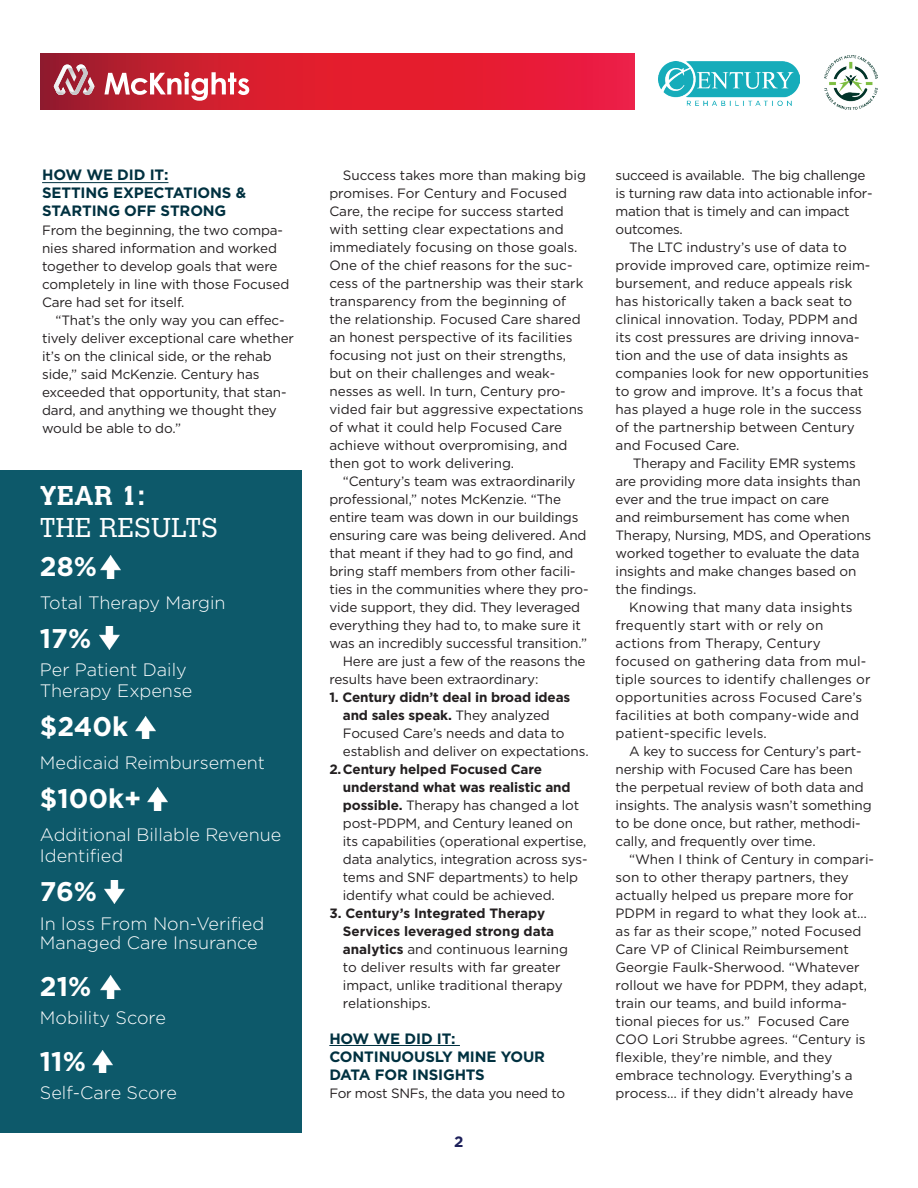
<style>
.page{position:relative;width:918px;height:1188px;background:#fff}
.page>*{position:absolute;margin:0;border:0;box-sizing:border-box;transform-origin:0 0}
.t1{font:700 27px "Gotham";color:#fff}
.t2{font:300 27px "Calvert MT Std";letter-spacing:.01em;color:#fff}
.t3{font:700 27px "Calvert MT Std";color:#fff}
.t4{font:300 18px/21px "Gotham";color:#fff}
.t5{font:700 15px/18px "Gotham";letter-spacing:-.01em;color:#003140}
.t6{font:700 15px "Gotham";color:#1d205a}
.t7{font:13.5px/18px "Gotham";letter-spacing:-.01em;color:#231f20}
.t8{font:13.5px "Gotham";letter-spacing:.01em;color:#231f20}
.s1{color:#003242}
.s2{font-weight:700}
</style>
<div class="page">
<svg style="left:41px;top:53px;width:594px;height:56px"></svg>
<svg style="left:104px;top:72px;width:145px;height:29px"></svg>
<svg style="left:54px;top:65px;width:40px;height:30px"></svg>
<img style="left:658px;top:62px;width:141px;height:43px">
<img style="left:824px;top:55px;width:53px;height:54px">
<hr style="left:329px;top:1045px;width:131px;height:1px;background:#003140">
<hr style="left:42px;top:182px;width:126px;height:1px;background:#003140">
<div style="left:0;top:470px;width:302px;height:663px;background:#0d596a"></div>
<img style="left:101px;top:556px;width:20px;height:22px">
<img style="left:147px;top:788px;width:20px;height:22px">
<img style="left:99px;top:627px;width:20px;height:22px">
<img style="left:136px;top:716px;width:20px;height:23px">
<img style="left:104px;top:881px;width:20px;height:22px">
<img style="left:92px;top:1050px;width:20px;height:23px">
<img style="left:101px;top:975px;width:20px;height:23px">
<p class="t5" style="left:42px;top:166px;width:206px">HOW WE DID IT:<br>SETTING EXPECTATIONS &amp;<br>STARTING OFF STR<span class="s1">O</span>NG</p>
<p class="t7" style="left:42px;top:221px;width:249px">From the beginning, the two compa&shy;nies shared information and worked together to develop goals that were completely in line with those Focused Care had set for itself.</p>
<p class="t7" style="left:42px;top:311px;width:253px;text-indent:14px">“That’s the only way you can effec&shy;tively deliver exceptional care whether it’s on the clinical side, or the rehab side,” said McKenzie. Century has exceeded that opportunity, that stan&shy;dard, and anything we thought they would be able to do.”</p>
<h1 class="t3" style="left:40px;top:478px;width:107px">YEAR 1:</h1>
<h1 class="t2" style="left:40px;top:512px;width:179px">THE RESULTS</h1>
<h1 class="t1" style="left:40px;top:548px;width:59px">28%</h1>
<h2 class="t4" style="left:40px;top:591px;width:187px">Total Therapy Margin</h2>
<h1 class="t1" style="left:40px;top:620px;width:53px">17%</h1>
<h2 class="t4" style="left:40px;top:659px;width:154px">Per Patient Daily<br>Therapy Expense</h2>
<h1 class="t1" style="left:40px;top:709px;width:90px">$240k</h1>
<h2 class="t4" style="left:40px;top:752px;width:227px">Medicaid Reimbursement</h2>
<h1 class="t1" style="left:40px;top:781px;width:103px">$100k+</h1>
<h2 class="t4" style="left:40px;top:824px;width:243px">Additional Billable Revenue<br>Identified</h2>
<h1 class="t1" style="left:40px;top:874px;width:59px">76%</h1>
<h2 class="t4" style="left:40px;top:913px;width:226px;line-height:19.5px">In loss From Non-Verified<br>Managed Care Insurance</h2>
<h1 class="t1" style="left:40px;top:968px;width:53px">21%</h1>
<h2 class="t4" style="left:40px;top:1007px;width:127px">Mobility Score</h2>
<h1 class="t1" style="left:40px;top:1043px;width:48px">11%</h1>
<h2 class="t4" style="left:40px;top:1082px;width:138px">Self-Care Score</h2>
<p class="t7" style="left:329px;top:166px;width:258px;text-indent:14px">Success takes more than making big promises. For Century and Focused Care, the recipe for success started with setting clear expectations and immediately focusing on those goals.<br>One of the chief reasons for the suc&shy;cess of the partnership was their stark transparency from the beginning of the relationship. Focused Care shared an honest perspective of its facilities focusing not just on their strengths, but on their challenges and weak&shy;nesses as well. In turn, Century pro&shy;vided fair but aggressive expectations of what it could help Focused Care achieve without overpromising, and then got to work delivering.</p>
<p class="t7" style="left:343px;top:472px;width:234px">“Century’s team was extraordinarily</p>
<p class="t7" style="left:329px;top:490px;width:233px">professional,” notes McKenzie. “The</p>
<p class="t7" style="left:329px;top:508px;width:251px">entire team was down in our buildings</p>
<p class="t7" style="left:329px;top:526px;width:259px">ensuring care was being delivered. And</p>
<p class="t7" style="left:329px;top:544px;width:246px">that meant if they had to go find, and</p>
<p class="t7" style="left:329px;top:562px;width:248px">bring staff members from other facili-</p>
<p class="t7" style="left:329px;top:580px;width:261px">ties in the communities where they pro-</p>
<p class="t7" style="left:329px;top:598px;width:252px">vide support, they did. They leveraged</p>
<p class="t7" style="left:329px;top:616px;width:253px">everything they had to, to make sure it</p>
<p class="t7" style="left:329px;top:634px;width:259px">was an incredibly successful transition.”</p>
<p class="t7" style="left:343px;top:652px;width:244px">Here are just a few of the reasons the</p>
<p class="t7" style="left:329px;top:670px;width:211px">results have been extraordinary:</p>
<p class="t7" style="left:343px;top:688px;width:247px;text-indent:-14px"><span class="s2">1. Century didn’t deal in broad ideas and sales speak.</span> They analyzed Focused Care’s needs and data to establish and deliver on expectations.</p>
<p class="t7" style="left:343px;top:760px;width:246px;text-indent:-14px"><span class="s2">2.Century helped Focused Care understand what was realistic and possible.</span> Therapy has changed a lot post-PDPM, and Century leaned on its capabilities (operational expertise, data analytics, integration across sys&shy;tems and SNF departments) to help identify what could be achieved.</p>
<p class="t7" style="left:343px;top:904px;width:227px;text-indent:-14px"><span class="s2">3. Century’s Integrated Therapy<br>Services leveraged strong data analytics</span> and continuous learning to deliver results with far greater impact, unlike traditional therapy relationships.</p>
<p class="t5" style="left:329px;top:1030px;width:217px">HOW WE DID IT:<br>CONTINUOUSLY MINE YOUR<br>DATA FOR INSIGHTS</p>
<p class="t7" style="left:329px;top:1084px;width:237px">For most SNFs, the data you need to</p>
<p class="t6" style="left:454px;top:1132px;width:11px">2</p>
<p class="t7" style="left:616px;top:166px;width:251px">succeed is available. The big challenge</p>
<p class="t7" style="left:616px;top:184px;width:259px">is turning raw data into actionable infor-</p>
<p class="t7" style="left:616px;top:202px;width:236px">mation that is timely and can impact</p>
<p class="t7" style="left:616px;top:220px;width:69px">outcomes.</p>
<p class="t7" style="left:629px;top:238px;width:219px">The LTC industry’s use of data to</p>
<p class="t7" style="left:616px;top:256px;width:256px">provide improved care, optimize reim-</p>
<p class="t7" style="left:616px;top:274px;width:239px">bursement, and reduce appeals risk</p>
<p class="t7" style="left:616px;top:292px;width:238px">has historically taken a back seat to</p>
<p class="t7" style="left:616px;top:310px;width:244px">clinical innovation. Today, PDPM and</p>
<p class="t7" style="left:616px;top:328px;width:245px">its cost pressures are driving innova-</p>
<p class="t7" style="left:616px;top:346px;width:234px">tion and the use of data insights as</p>
<p class="t7" style="left:616px;top:364px;width:255px">companies look for new opportunities</p>
<p class="t7" style="left:616px;top:382px;width:249px">to grow and improve. It’s a focus that</p>
<p class="t7" style="left:616px;top:400px;width:248px">has played a huge role in the success</p>
<p class="t7" style="left:616px;top:418px;width:241px">of the partnership between Century</p>
<p class="t7" style="left:616px;top:436px;width:125px">and Focused Care.</p>
<p class="t7" style="left:633px;top:454px;width:224px">Therapy and Facility EMR systems</p>
<p class="t7" style="left:616px;top:472px;width:247px">are providing more data insights than</p>
<p class="t7" style="left:616px;top:490px;width:215px">ever and the true impact on care</p>
<p class="t7" style="left:616px;top:508px;width:236px">and reimbursement has come when</p>
<p class="t7" style="left:616px;top:526px;width:257px">Therapy, Nursing, MDS, and Operations</p>
<p class="t7" style="left:616px;top:544px;width:246px">worked together to evaluate the data</p>
<p class="t7" style="left:616px;top:562px;width:242px">insights and make changes based on</p>
<p class="t7" style="left:616px;top:580px;width:82px">the findings.</p>
<p class="t8" style="left:629px;top:598px;width:225px">Knowing that many data insights</p>
<p class="t8" style="left:616px;top:616px;width:209px">frequently start with or rely on</p>
<p class="t8" style="left:616px;top:634px;width:207px">actions from Therapy, Century</p>
<p class="t8" style="left:616px;top:652px;width:252px">focused on gathering data from mul-</p>
<p class="t8" style="left:616px;top:670px;width:256px">tiple sources to identify challenges or</p>
<p class="t8" style="left:616px;top:688px;width:248px">opportunities across Focused Care’s</p>
<p class="t8" style="left:616px;top:706px;width:245px">facilities at both company-wide and</p>
<p class="t8" style="left:616px;top:724px;width:153px">patient-specific levels.</p>
<p class="t7" style="left:629px;top:742px;width:234px">A key to success for Century’s part-</p>
<p class="t7" style="left:616px;top:760px;width:239px">nership with Focused Care has been</p>
<p class="t7" style="left:616px;top:778px;width:250px">the perpetual review of both data and</p>
<p class="t7" style="left:616px;top:796px;width:258px">insights. The analysis wasn’t something</p>
<p class="t7" style="left:616px;top:814px;width:247px">to be done once, but rather, methodi-</p>
<p class="t7" style="left:616px;top:832px;width:202px">cally, and frequently over time.</p>
<p class="t7" style="left:629px;top:850px;width:247px">“When I think of Century in compari-</p>
<p class="t7" style="left:616px;top:868px;width:235px">son to other therapy partners, they</p>
<p class="t7" style="left:616px;top:886px;width:240px">actually helped us prepare more for</p>
<p class="t7" style="left:616px;top:904px;width:253px">PDPM in regard to what they look at…</p>
<p class="t7" style="left:616px;top:922px;width:247px">as far as their scope,” noted Focused</p>
<p class="t7" style="left:616px;top:940px;width:235px">Care VP of Clinical Reimbursement</p>
<p class="t7" style="left:616px;top:958px;width:245px">Georgie Faulk-Sherwood. “Whatever</p>
<p class="t7" style="left:616px;top:976px;width:253px">rollout we have for PDPM, they adapt,</p>
<p class="t7" style="left:616px;top:994px;width:233px">train our teams, and build informa-</p>
<p class="t7" style="left:616px;top:1012px;width:236px">tional pieces for us.” Focused Care</p>
<p class="t7" style="left:616px;top:1030px;width:252px">COO Lori Strubbe agrees. “Century is</p>
<p class="t7" style="left:616px;top:1048px;width:218px">flexible, they’re nimble, and they</p>
<p class="t7" style="left:616px;top:1066px;width:239px">embrace technology. Everything’s a</p>
<p class="t7" style="left:616px;top:1084px;width:239px">process… if they didn’t already have</p>
</div>
